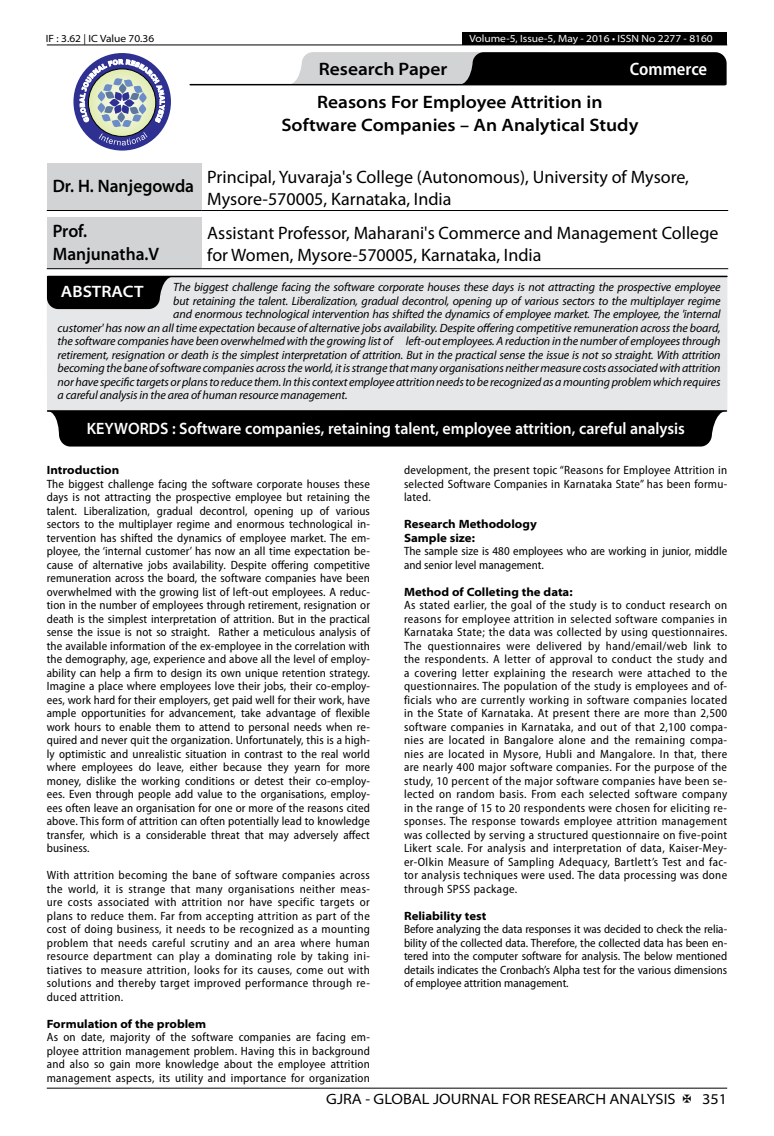
<style>
.page{position:relative;width:774px;height:1136px;background:#fff}
.page>*{position:absolute;margin:0;border:0;box-sizing:border-box;transform-origin:0 0}
.t1{font:18px/21.6px "Myriad Pro";color:#000}
.t2{font:600 semi-expanded 18px/23.4px "Myriad Pro";color:#000;text-align:center}
.t3{font:600 semi-expanded 18px/23.4px "Myriad Pro";color:#000;scale:.9 1}
.t4{font:600 semi-condensed 18px "Myriad Pro";color:#fff}
.t5{font:600 semi-expanded 16.5px "Myriad Pro";color:#fff;scale:.9 1}
.t6{font:600 semi-expanded 16.5px "Myriad Pro";color:#fff}
.t7{font:semi-expanded 15px "Myriad Pro";color:#000}
.t8{font:semi-condensed 12px/13.5px "Myriad Pro";letter-spacing:.015em;color:#000;text-align:justify}
.t9{font:italic 12px "Myriad Pro";letter-spacing:-.01em;color:#000}
.t10{font:700 semi-expanded 12px/13.5px "Myriad Pro";color:#000}
.t11{font:semi-expanded 10.5px "Myriad Pro";color:#fff}
.t12{font:semi-expanded 10.5px "Myriad Pro";color:#000}
</style>
<div class="page">
<hr style="left:47px;top:1087px;width:680px;height:1px;background:#000">
<div style="left:462px;top:32px;width:265px;height:13px;background:#000"></div>
<hr style="left:47px;top:45px;width:680px;height:1px;background:#000">
<svg style="left:288px;top:52px;width:439px;height:33px;background:#5a5a5b"></svg>
<hr style="left:190px;top:84px;width:535px;height:1px;background:#000">
<div style="left:73px;top:53px;width:98px;height:97px;background:#2e3092;border-radius:50%"></div>
<svg style="left:80px;top:59px;width:85px;height:86px"></svg>
<div style="left:47px;top:163px;width:154px;height:47px;background:#d1d3d4"></div>
<hr style="left:47px;top:210px;width:154px;height:1px;background:#000">
<hr style="left:201px;top:210px;width:527px;height:1px;background:#000">
<div style="left:47px;top:217px;width:154px;height:52px;background:#d1d3d4"></div>
<hr style="left:47px;top:268px;width:154px;height:1px;background:#000">
<hr style="left:201px;top:268px;width:527px;height:1px;background:#000">
<div style="left:47px;top:276px;width:680px;height:135px;background:#e6e7e8"></div>
<hr style="left:48px;top:276px;width:679px;height:1px;background:#000">
<svg style="left:47px;top:276px;width:126px;height:33px;background:#161616"></svg>
<hr style="left:48px;top:410px;width:678px;height:2px;background:#000">
<div style="left:47px;top:411px;width:679px;height:35px;background:#000"></div>
<p class="t12" style="left:46px;top:32px;width:110px">IF : 3.62 | IC Value 70.36</p>
<p class="t11" style="left:469px;top:32px;width:245px">Volume-5, Issue-5, May - 2016 • ISSN No 2277 - 8160</p>
<h1 class="t2" style="left:319px;top:58px;width:130px">Research Paper</h1>
<h1 class="t4" style="left:630px;top:59px;width:79px">Commerce</h1>
<h1 class="t2" style="left:281px;top:91px;width:359px">Reasons For Employee Attrition in<br>Software Companies – An Analytical Study</h1>
<h1 class="t3" style="left:53px;top:175px;width:159px">Dr. H. Nanjegowda</h1>
<h1 class="t1" style="left:207px;top:166px;width:483px">Principal, Yuvaraja's College (Autonomous), University of Mysore,<br>Mysore-570005, Karnataka, India</h1>
<h1 class="t3" style="left:53px;top:219px;width:120px">Prof.<br>Manjunatha.V</h1>
<h1 class="t1" style="left:207px;top:222px;width:513px">Assistant Professor, Maharani's Commerce and Management College for Women, Mysore-570005, Karnataka, India</h1>
<p class="t9" style="left:173px;top:281px;width:549px">The biggest challenge facing the software corporate houses these days is not attracting the prospective employee</p>
<p class="t9" style="left:173px;top:294px;width:549px">but retaining the talent. Liberalization, gradual decontrol, opening up of various sectors to the multiplayer regime</p>
<p class="t9" style="left:173px;top:308px;width:549px">and enormous technological intervention has shifted the dynamics of employee market. The employee, the 'internal</p>
<p class="t9" style="left:58px;top:321px;width:664px">customer' has now an all time expectation because of alternative jobs availability. Despite offering competitive remuneration across the board,</p>
<p class="t9" style="left:58px;top:335px;width:664px">the software companies have been overwhelmed with the growing list of left-out employees. A reduction in the number of employees through</p>
<p class="t9" style="left:58px;top:348px;width:664px">retirement, resignation or death is the simplest interpretation of attrition. But in the practical sense the issue is not so straight. With attrition</p>
<p class="t9" style="left:58px;top:362px;width:664px">becoming the bane of software companies across the world, it is strange that many organisations neither measure costs associated with attrition</p>
<p class="t9" style="left:58px;top:375px;width:664px">nor have specific targets or plans to reduce them. In this context employee attrition needs to be recognized as a mounting problem which requires</p>
<p class="t9" style="left:58px;top:389px;width:292px">a careful analysis in the area of human resource management.</p>
<h2 class="t6" style="left:61px;top:282px;width:84px">ABSTRACT</h2>
<h2 class="t5" style="left:87px;top:419px;width:666px">KEYWORDS : Software companies, retaining talent, employee attrition, careful analysis</h2>
<p class="t10" style="left:47px;top:463px;width:74px">Introduction</p>
<p class="t8" style="left:47px;top:477px;width:325px">The biggest challenge facing the software corporate houses these days is not attracting the prospective employee but retaining the talent. Liberalization, gradual decontrol, opening up of various sectors to the multiplayer regime and enormous technological in&shy;tervention has shifted the dynamics of employee market. The em&shy;ployee, the ‘internal customer’ has now an all time expectation be&shy;cause of alternative jobs availability. Despite offering competitive remuneration across the board, the software companies have been overwhelmed with the growing list of left-out employees. A reduc&shy;tion in the number of employees through retirement, resignation or death is the simplest interpretation of attrition. But in the practical sense the issue is not so straight. Rather a meticulous analysis of the available information of the ex-employee in the correlation with the demography, age, experience and above all the level of employ&shy;ability can help a firm to design its own unique retention strategy.<br>Imagine a place where employees love their jobs, their co-employ&shy;ees, work hard for their employers, get paid well for their work, have ample opportunities for advancement, take advantage of flexible work hours to enable them to attend to personal needs when re&shy;quired and never quit the organization. Unfortunately, this is a high&shy;ly optimistic and unrealistic situation in contrast to the real world where employees do leave, either because they yearn for more money, dislike the working conditions or detest their co-employ&shy;ees. Even through people add value to the organisations, employ&shy;ees often leave an organisation for one or more of the reasons cited above. This form of attrition can often potentially lead to knowledge transfer, which is a considerable threat that may adversely affect business.</p>
<p class="t8" style="left:47px;top:868px;width:325px">With attrition becoming the bane of software companies across the world, it is strange that many organisations neither meas&shy;ure costs associated with attrition nor have specific targets or plans to reduce them. Far from accepting attrition as part of the cost of doing business, it needs to be recognized as a mounting problem that needs careful scrutiny and an area where human resource department can play a dominating role by taking ini&shy;tiatives to measure attrition, looks for its causes, come out with solutions and thereby target improved performance through re&shy;duced attrition.</p>
<p class="t10" style="left:47px;top:1017px;width:161px">Formulation of the problem</p>
<p class="t8" style="left:47px;top:1030px;width:325px">As on date, majority of the software companies are facing em&shy;ployee attrition management problem. Having this in background and also so gain more knowledge about the employee attrition management aspects, its utility and importance for organization</p>
<p class="t8" style="left:404px;top:463px;width:325px">development, the present topic “Reasons for Employee Attrition in selected Software Companies in Karnataka State” has been formu&shy;lated.</p>
<p class="t10" style="left:404px;top:517px;width:134px">Research Methodology<br>Sample size:</p>
<p class="t8" style="left:404px;top:544px;width:325px">The sample size is 480 employees who are working in junior, middle and senior level management.</p>
<p class="t10" style="left:404px;top:585px;width:170px">Method of Colleting the data:</p>
<p class="t8" style="left:404px;top:598px;width:325px">As stated earlier, the goal of the study is to conduct research on reasons for employee attrition in selected software companies in Karnataka State; the data was collected by using questionnaires.<br>The questionnaires were delivered by hand/email/web link to the respondents. A letter of approval to conduct the study and a covering letter explaining the research were attached to the questionnaires. The population of the study is employees and of&shy;ficials who are currently working in software companies located in the State of Karnataka. At present there are more than 2,500 software companies in Karnataka, and out of that 2,100 compa&shy;nies are located in Bangalore alone and the remaining compa&shy;nies are located in Mysore, Hubli and Mangalore. In that, there are nearly 400 major software companies. For the purpose of the study, 10 percent of the major software companies have been se&shy;lected on random basis. From each selected software company in the range of 15 to 20 respondents were chosen for eliciting re&shy;sponses. The response towards employee attrition management was collected by serving a structured questionnaire on five-point Likert scale. For analysis and interpretation of data, Kaiser-Mey&shy;er-Olkin Measure of Sampling Adequacy, Bartlett’s Test and fac&shy;tor analysis techniques were used. The data processing was done through SPSS package.</p>
<p class="t10" style="left:404px;top:909px;width:84px">Reliability test</p>
<p class="t8" style="left:404px;top:922px;width:325px">Before analyzing the data responses it was decided to check the relia&shy;bility of the collected data. Therefore, the collected data has been en&shy;tered into the computer software for analysis. The below mentioned details indicates the Cronbach’s Alpha test for the various dimensions of employee attrition management.</p>
<p class="t7" style="left:326px;top:1090px;width:351px">GJRA - GLOBAL JOURNAL FOR RESEARCH ANALYSIS</p>
<p class="t7" style="left:702px;top:1090px;width:27px">351</p>
</div>
